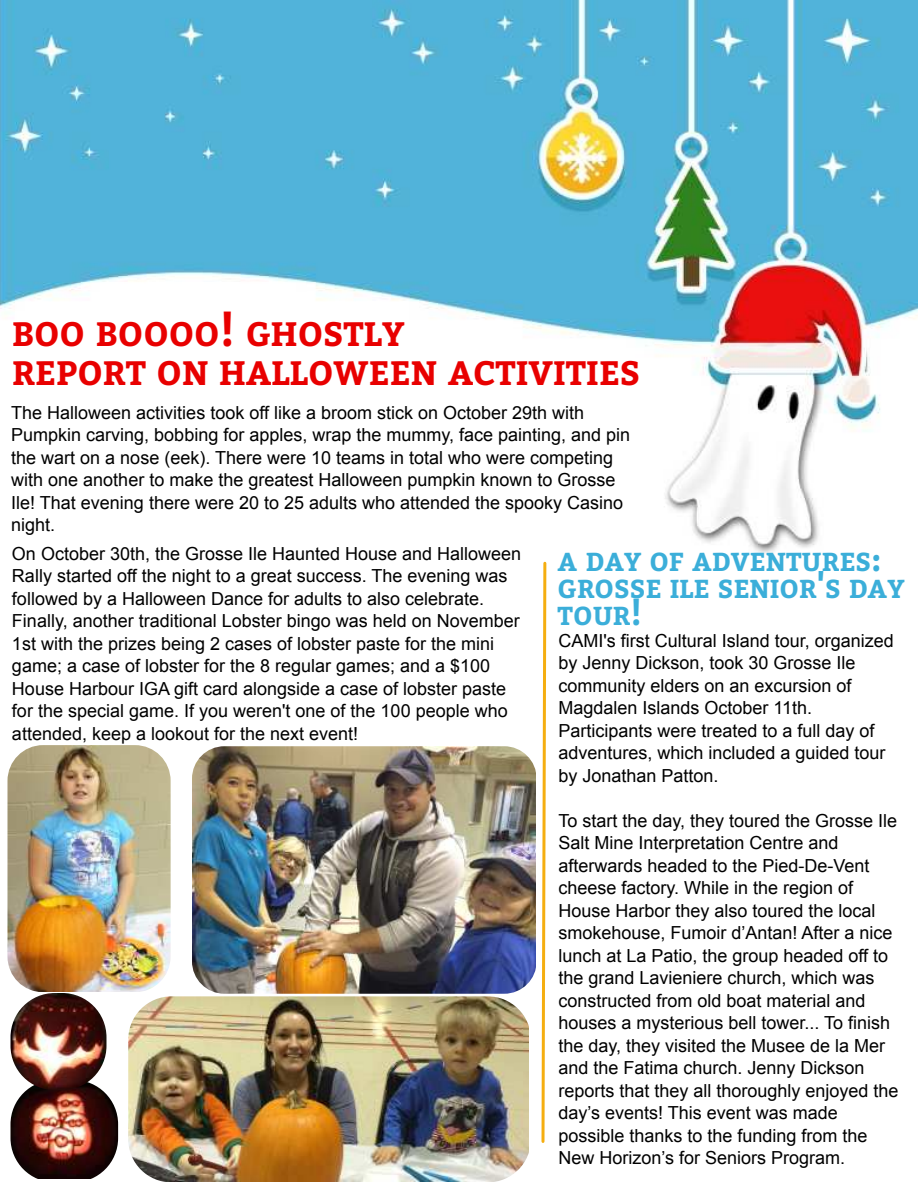
<style>
.page{position:relative;width:918px;height:1188px;background:#fff}
.page>*{position:absolute;margin:0;border:0;box-sizing:border-box;transform-origin:0 0}
.t1{font:700 33.75px/39px "Bitter";color:#e80000}
.t2{font:700 25.8px/27px "Bitter";color:#3baed9}
.t3{font:18px/22.5px "Arial";color:#000}
.s1{font-size:45px}
.s2{font-size:34.5px}
</style>
<div class="page">
<img style="left:0;top:0;width:918px;height:554px">
<svg style="left:541px;top:561px;width:6px;height:582px"></svg>
<img style="left:192px;top:746px;width:344px;height:248px;border-radius:32px">
<img style="left:7px;top:745px;width:164px;height:247px;border-radius:36px">
<img style="left:128px;top:996px;width:401px;height:186px">
<img style="left:11px;top:1080px;width:107px;height:99px">
<img style="left:11px;top:993px;width:95px;height:97px;border-radius:44px">
<h1 class="t1" style="left:12px;top:317px;width:630px">BOO BOOOO<span class="s1">!</span> GHOSTLY<br>REPORT ON HALLOWEEN ACTIVITIES</h1>
<p class="t3" style="left:11px;top:402px;width:621px">The Halloween activities took off like a broom stick on October 29th with Pumpkin carving, bobbing for apples, wrap the mummy, face painting, and pin the wart on a nose (eek). There were 10 teams in total who were competing with one another to make the greatest Halloween pumpkin known to Grosse Ile! That evening there were 20 to 25 adults who attended the spooky Casino night.</p>
<p class="t3" style="left:12px;top:543px;width:511px">On October 30th, the Grosse Ile Haunted House and Halloween Rally started off the night to a great success. The evening was followed by a Halloween Dance for adults to also celebrate.<br>Finally, another traditional Lobster bingo was held on November 1st with the prizes being 2 cases of lobster paste for the mini game; a case of lobster for the 8 regular games; and a $100<br>House Harbour IGA gift card alongside a case of lobster paste for the special game. If you weren't one of the 100 people who attended, keep a lookout for the next event!</p>
<h2 class="t2" style="left:558px;top:550px;width:349px">A DAY OF ADVENTURES<span class="s2">:<br></span>GROSSE ILE SENIOR<span class="s2">'</span>S DAY<br>TOUR<span class="s2">!</span></h2>
<p class="t3" style="left:558px;top:630px;width:337px">CAMI's first Cultural Island tour, organized by Jenny Dickson, took 30 Grosse Ile community elders on an excursion of Magdalen Islands October 11th.<br>Participants were treated to a full day of adventures, which included a guided tour by Jonathan Patton.</p>
<p class="t3" style="left:558px;top:810px;width:342px">To start the day, they toured the Grosse Ile Salt Mine Interpretation Centre and afterwards headed to the Pied-De-Vent cheese factory. While in the region of House Harbor they also toured the local smokehouse, Fumoir d’Antan! After a nice lunch at La Patio, the group headed off to the grand Lavieniere church, which was constructed from old boat material and houses a mysterious bell tower... To finish the day, they visited the Musee de la Mer and the Fatima church. Jenny Dickson reports that they all thoroughly enjoyed the day’s events! This event was made possible thanks to the funding from the New Horizon’s for Seniors Program.</p>
</div>
